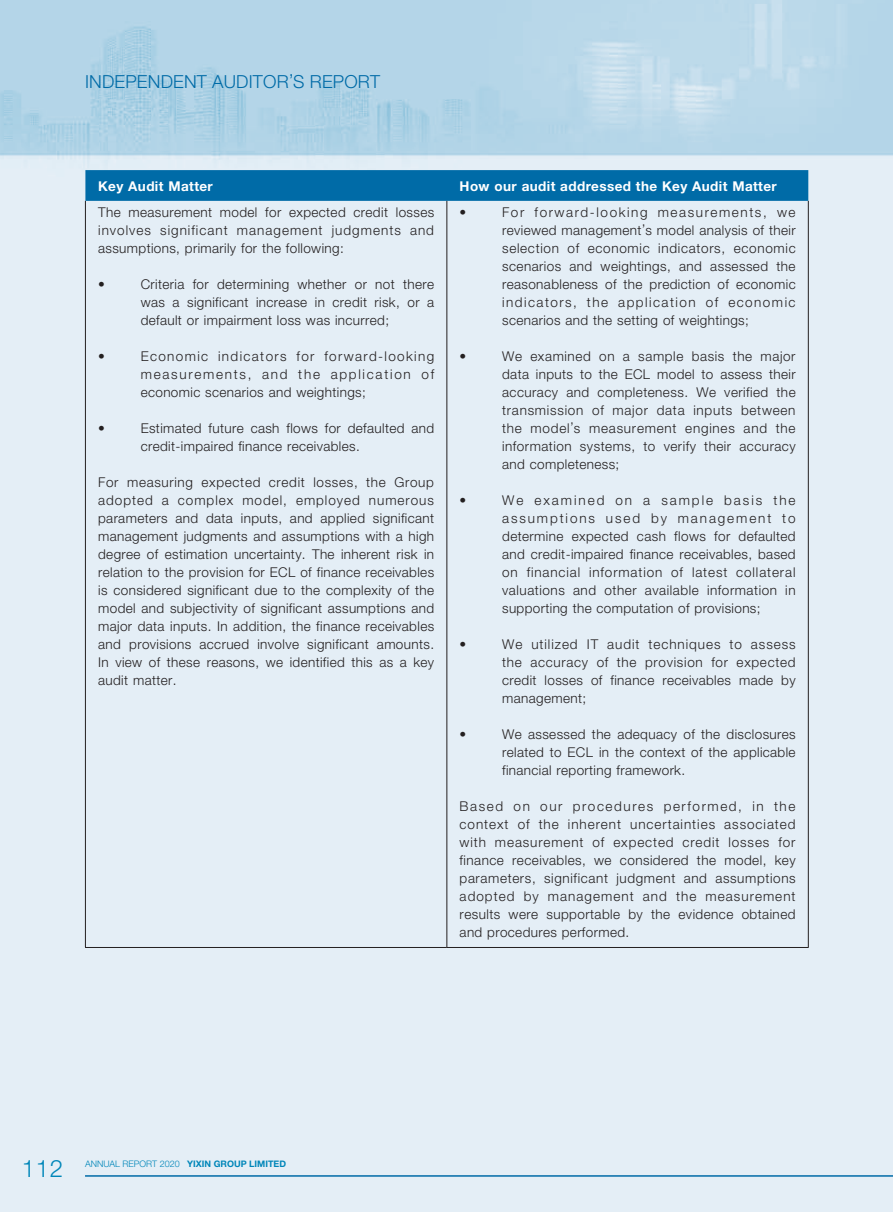
<style>
.page{position:relative;width:893px;height:1212px;background:#fff}
.page>*{position:absolute;margin:0;border:0;box-sizing:border-box;transform-origin:0 0}
.t1{font:300 24px "Helvetica Neue LT Std";color:#0086b9}
.t2{font:300 18px "Helvetica Neue LT Std";letter-spacing:.01em;color:#006ba7}
.t3{font:300 13.5px/18px "Helvetica Neue LT Std";letter-spacing:.03em;color:#231f20;text-align:justify}
.t4{font:700 13.5px "Helvetica Neue LT Std";letter-spacing:.03em;color:#fff}
.t5{font:700 9px "Helvetica Neue LT Std";color:#0086b9}
.s1{font-weight:300}
</style>
<div class="page">
<img style="left:0;top:0;width:893px;height:1212px">
<hr style="left:85px;top:1175px;width:808px;height:2px;background:#006ba7">
<div style="left:85px;top:170px;width:723px;height:31px;background:#006ba7"></div>
<hr style="left:85px;top:201px;width:1px;height:746px;background:#231f20">
<hr style="left:808px;top:201px;width:1px;height:746px;background:#231f20">
<hr style="left:85px;top:947px;width:362px;height:1px;background:#231f20">
<hr style="left:447px;top:947px;width:362px;height:1px;background:#231f20">
<hr style="left:446px;top:201px;width:1px;height:746px;background:#231f20">
<h2 class="t2" style="left:85px;top:70px;width:297px">INDEPENDENT AUDITOR’S REPORT</h2>
<p class="t4" style="left:98px;top:177px;width:116px">Key Audit Matter</p>
<p class="t4" style="left:460px;top:177px;width:319px">How our audit addressed the Key Audit Matter</p>
<p class="t3" style="left:98px;top:203px;width:338px">The measurement model for expected credit losses involves significant management judgments and assumptions, primarily for the following:</p>
<p class="t3" style="left:98px;top:275px;width:8px">•</p>
<p class="t3" style="left:141px;top:275px;width:295px">Criteria for determining whether or not there was a significant increase in credit risk, or a default or impairment loss was incurred;</p>
<p class="t3" style="left:98px;top:347px;width:8px">•</p>
<p class="t3" style="left:141px;top:347px;width:295px">Economic indicators for forward-looking measurements, and the application of economic scenarios and weightings;</p>
<p class="t3" style="left:98px;top:419px;width:8px">•</p>
<p class="t3" style="left:141px;top:419px;width:295px">Estimated future cash flows for defaulted and credit-impaired finance receivables.</p>
<p class="t3" style="left:98px;top:473px;width:338px">For measuring expected credit losses, the Group adopted a complex model, employed numerous parameters and data inputs, and applied significant management judgments and assumptions with a high degree of estimation uncertainty. The inherent risk in relation to the provision for ECL of finance receivables is considered significant due to the complexity of the model and subjectivity of significant assumptions and major data inputs. In addition, the finance receivables and provisions accrued involve significant amounts.<br>In view of these reasons, we identified this as a key audit matter.</p>
<p class="t3" style="left:460px;top:203px;width:8px">•</p>
<p class="t3" style="left:502px;top:203px;width:295px">For forward-looking measurements, we reviewed management’s model analysis of their selection of economic indicators, economic scenarios and weightings, and assessed the reasonableness of the prediction of economic indicators, the application of economic scenarios and the setting of weightings;</p>
<p class="t3" style="left:460px;top:347px;width:8px">•</p>
<p class="t3" style="left:502px;top:347px;width:295px">We examined on a sample basis the major data inputs to the ECL model to assess their accuracy and completeness. We verified the transmission of major data inputs between the model’s measurement engines and the information systems, to verify their accuracy and completeness;</p>
<p class="t3" style="left:460px;top:491px;width:8px">•</p>
<p class="t3" style="left:502px;top:491px;width:295px">We examined on a sample basis the assumptions used by management to determine expected cash flows for defaulted and credit-impaired finance receivables, based on financial information of latest collateral valuations and other available information in supporting the computation of provisions;</p>
<p class="t3" style="left:460px;top:635px;width:8px">•</p>
<p class="t3" style="left:502px;top:635px;width:295px">We utilized IT audit techniques to assess the accuracy of the provision for expected credit losses of finance receivables made by management;</p>
<p class="t3" style="left:460px;top:725px;width:8px">•</p>
<p class="t3" style="left:502px;top:725px;width:295px">We assessed the adequacy of the disclosures related to ECL in the context of the applicable financial reporting framework.</p>
<p class="t3" style="left:460px;top:797px;width:338px">Based on our procedures performed, in the context of the inherent uncertainties associated with measurement of expected credit losses for finance receivables, we considered the model, key parameters, significant judgment and assumptions adopted by management and the measurement results were supportable by the evidence obtained and procedures performed.</p>
<h1 class="t1" style="left:22px;top:1153px;width:43px">112</h1>
<p class="t5" style="left:85px;top:1159px;width:203px"><span class="s1">ANNUAL REPORT 2020</span> YIXIN GROUP LIMITED</p>
</div>
